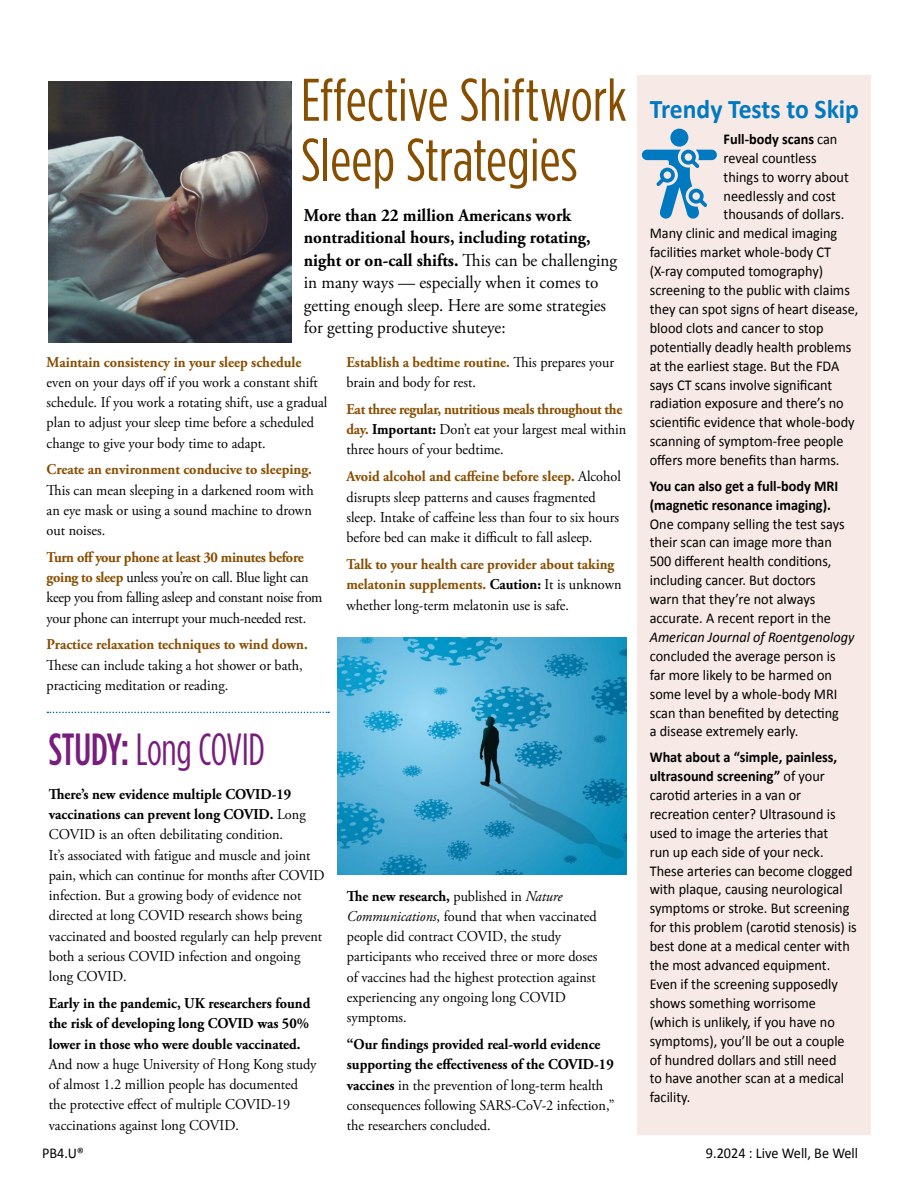
<style>
.page{position:relative;width:918px;height:1188px;background:#fff}
.page>*{position:absolute;margin:0;border:0;box-sizing:border-box;transform-origin:0 0}
.MainHeadline_HOPE{font:60px/60px "Gotham Condensed";color:#884e00}
.t1{font:45px "Gotham Condensed";letter-spacing:-.01em;color:#781d7d;scale:.9 1}
.Health_Observance_2018_larger{font:700 27px "Calibri";color:#0079c1;scale:.95 1}
.Main_Body_Text_HOPE__Serif{font:18px/22.5px "Adobe Garamond Pro";color:#000;scale:.95 1}
.Main_Body_Text_HOPE__Serif-2{font:15px/20.2px "Adobe Garamond Pro";color:#000;scale:.95 1}
.Main_Body_Text_HOPE__Sans_Serif{font:15px/18.9px "Calibri";color:#000;scale:.95 1}
.Main_Body_Text_HOPE__Serif-3{font:15px/20.2px "Adobe Garamond Pro";letter-spacing:-.02em;color:#000;scale:.95 1}
.Main_Body_Text_HOPE__Serif-4{font:700 15px/20.2px "Adobe Garamond Pro";color:#884e00;scale:.95 1}
.Main_Body_Text_HOPE__Serif-5{font:15px "Calibri";color:#000;scale:.95 1}
.Main_Body_Text_HOPE__Sans_Serif-2{font:700 15px "Calibri";color:#000;scale:.95 1}
.s1{font-weight:700}
.s2{font-weight:700;color:#884e00}
.s3{font-weight:500}
.s4{color:#000}
.s5{font-weight:400;color:#000}
.s6{font-style:italic}
.s7{font-weight:400}
</style>
<div class="page">
<img style="left:49px;top:81px;width:243px;height:261px">
<div style="left:637px;top:76px;width:234px;height:1059px;background:#f7e9e5"></div>
<div style="left:670px;top:129px;width:18px;height:18px;background:#0079c1;border-radius:50%"></div>
<svg style="left:642px;top:150px;width:75px;height:69px"></svg>
<img style="left:338px;top:637px;width:288px;height:238px">
<svg style="left:47px;top:712px;width:282px;height:1px"></svg>
<p class="MainHeadline_HOPE" style="left:301px;top:69px;width:328px">Effective Shiftwork<br>Sleep Strategies</p>
<p class="Main_Body_Text_HOPE__Serif" style="left:304px;top:205px;width:331px"><span class="s1">More than 22 million Americans work nontraditional hours, including rotating, night or on-call shifts.</span> This can be challenging in many ways — especially when it comes to getting enough sleep. Here are some strategies for getting productive shuteye:</p>
<p class="Main_Body_Text_HOPE__Serif-2" style="left:47px;top:352px;width:297px"><span class="s2">Maintain consistency in your sleep schedule </span>even on your days off if you work a constant shift schedule. If you work a rotating shift, use a gradual plan to adjust your sleep time before a scheduled change to give your body time to adapt.</p>
<p class="Main_Body_Text_HOPE__Serif-2" style="left:47px;top:460px;width:283px"><span class="s2">Create an environment conducive to sleeping.<br></span>This can mean sleeping in a darkened room with an eye mask or using a sound machine to drown out noises.</p>
<p class="Main_Body_Text_HOPE__Serif-3" style="left:47px;top:548px;width:292px"><span class="s2">Turn off your phone at least 30 minutes before going to sleep</span> unless you’re on call. Blue light can keep you from falling asleep and constant noise from your phone can interrupt your much-needed rest.</p>
<p class="Main_Body_Text_HOPE__Serif-2" style="left:47px;top:635px;width:276px"><span class="s2">Practice relaxation techniques to wind down.<br></span>These can include taking a hot shower or bath, practicing meditation or reading.</p>
<p class="t1" style="left:49px;top:724px;width:242px"><span class="s3">STUDY:</span> Long COVID</p>
<p class="Main_Body_Text_HOPE__Serif-2" style="left:49px;top:785px;width:292px"><span class="s1">There’s new evidence multiple COVID-19 vaccinations can prevent long COVID.</span> Long COVID is an often debilitating condition.<br>It’s associated with fatigue and muscle and joint pain, which can continue for months after COVID infection. But a growing body of evidence not directed at long COVID research shows being vaccinated and boosted regularly can help prevent both a serious COVID infection and ongoing long COVID.</p>
<p class="Main_Body_Text_HOPE__Serif-2" style="left:49px;top:994px;width:283px"><span class="s1">Early in the pandemic, UK researchers found the risk of developing long COVID was 50% lower in those who were double vaccinated.<br></span>And now a huge University of Hong Kong study of almost 1.2 million people has documented the protective effect of multiple COVID-19 vaccinations against long COVID.</p>
<p class="Main_Body_Text_HOPE__Serif-2" style="left:346px;top:352px;width:283px"><span class="s2">Establish a bedtime routine.</span> This prepares your brain and body for rest.</p>
<p class="Main_Body_Text_HOPE__Serif-2" style="left:346px;top:400px;width:296px"><span class="s2">Eat three regular, nutritious meals throughout the day.</span> <span class="s1">Important:</span> Don’t eat your largest meal within three hours of your bedtime.</p>
<p class="Main_Body_Text_HOPE__Serif-2" style="left:346px;top:467px;width:290px"><span class="s2">Avoid alcohol and caffeine before sleep.</span> Alcohol disrupts sleep patterns and causes fragmented sleep. Intake of caffeine less than four to six hours before bed can make it difficult to fall asleep.</p>
<p class="Main_Body_Text_HOPE__Serif-4" style="left:346px;top:555px;width:291px">Talk to your health care provider about taking melatonin supplements. <span class="s4">Caution:</span> <span class="s5">It is unknown whether long-term melatonin use is safe.</span></p>
<p class="Main_Body_Text_HOPE__Serif-2" style="left:347px;top:886px;width:265px"><span class="s1">The new research,</span> published in <span class="s6">Nature Communications</span>, found that when vaccinated people did contract COVID, the study participants who received three or more doses of vaccines had the highest protection against experiencing any ongoing long COVID symptoms.</p>
<p class="Main_Body_Text_HOPE__Serif-2" style="left:347px;top:1035px;width:283px"><span class="s1">“Our findings provided real-world evidence supporting the effectiveness of the COVID-19 vaccines</span> in the prevention of long-term health consequences following SARS-CoV-2 infection,” the researchers concluded.</p>
<p class="Health_Observance_2018_larger" style="left:650px;top:92px;width:222px">Trendy Tests to Skip</p>
<p class="Main_Body_Text_HOPE__Sans_Serif-2" style="left:724px;top:130px;width:121px">Full-body scans <span class="s7">can</span></p>
<p class="Main_Body_Text_HOPE__Sans_Serif" style="left:724px;top:148px;width:99px">reveal countless</p>
<p class="Main_Body_Text_HOPE__Sans_Serif" style="left:724px;top:166px;width:133px">things to worry about</p>
<p class="Main_Body_Text_HOPE__Sans_Serif" style="left:724px;top:185px;width:120px">needlessly and cost</p>
<p class="Main_Body_Text_HOPE__Sans_Serif" style="left:724px;top:204px;width:129px">thousands of dollars.</p>
<p class="Main_Body_Text_HOPE__Sans_Serif" style="left:650px;top:223px;width:199px">Many clinic and medical imaging</p>
<p class="Main_Body_Text_HOPE__Sans_Serif" style="left:650px;top:242px;width:192px">facilities market whole-body CT</p>
<p class="Main_Body_Text_HOPE__Sans_Serif" style="left:650px;top:261px;width:184px">(X-ray computed tomography)</p>
<p class="Main_Body_Text_HOPE__Sans_Serif" style="left:650px;top:280px;width:212px">screening to the public with claims</p>
<p class="Main_Body_Text_HOPE__Sans_Serif" style="left:650px;top:299px;width:221px">they can spot signs of heart disease,</p>
<p class="Main_Body_Text_HOPE__Sans_Serif" style="left:650px;top:318px;width:184px">blood clots and cancer to stop</p>
<p class="Main_Body_Text_HOPE__Sans_Serif" style="left:650px;top:337px;width:214px">potentially deadly health problems</p>
<p class="Main_Body_Text_HOPE__Sans_Serif" style="left:650px;top:355px;width:201px">at the earliest stage. But the FDA</p>
<p class="Main_Body_Text_HOPE__Sans_Serif" style="left:650px;top:374px;width:194px">says CT scans involve significant</p>
<p class="Main_Body_Text_HOPE__Sans_Serif" style="left:650px;top:393px;width:206px">radiation exposure and there’s no</p>
<p class="Main_Body_Text_HOPE__Sans_Serif" style="left:650px;top:412px;width:217px">scientific evidence that whole-body</p>
<p class="Main_Body_Text_HOPE__Sans_Serif" style="left:650px;top:431px;width:206px">scanning of symptom-free people</p>
<p class="Main_Body_Text_HOPE__Sans_Serif" style="left:650px;top:450px;width:201px">offers more benefits than harms.</p>
<p class="Main_Body_Text_HOPE__Sans_Serif" style="left:650px;top:476px;width:217px"><span class="s1">You can also get a full-body MRI (magnetic resonance imaging).<br></span>One company selling the test says their scan can image more than<br>500 different health conditions, including cancer. But doctors<br>warn that they’re not always accurate. A recent report in the<br><span class="s6">American Journal of Roentgenology </span>concluded the average person is far more likely to be harmed on some level by a whole-body MRI scan than benefited by detecting<br>a disease extremely early.</p>
<p class="Main_Body_Text_HOPE__Sans_Serif" style="left:650px;top:747px;width:220px"><span class="s1">What about a “simple, painless, ultrasound screening”</span> of your carotid arteries in a van or recreation center? Ultrasound is used to image the arteries that<br>run up each side of your neck.<br>These arteries can become clogged with plaque, causing neurological symptoms or stroke. But screening for this problem (carotid stenosis) is best done at a medical center with the most advanced equipment.<br>Even if the screening supposedly shows something worrisome (which is unlikely, if you have no symptoms), you’ll be out a couple of hundred dollars and still need<br>to have another scan at a medical facility.</p>
<p class="Main_Body_Text_HOPE__Serif-5" style="left:42px;top:1144px;width:46px">PB4.U®</p>
<p class="Main_Body_Text_HOPE__Serif-5" style="left:706px;top:1144px;width:162px">9.2024 : Live Well, Be Well</p>
</div>
